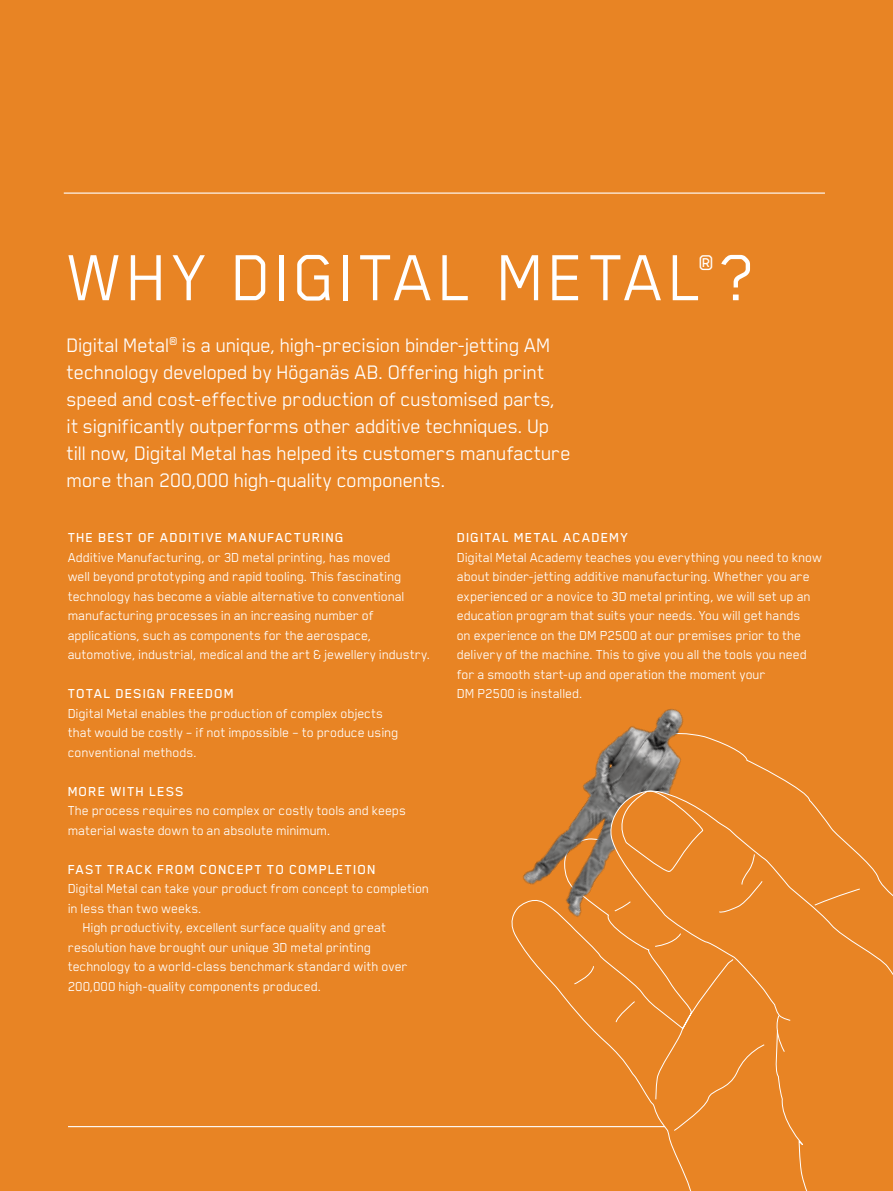
<style>
.page{position:relative;width:893px;height:1191px;background:#e88424}
.page>*{position:absolute;margin:0;border:0;box-sizing:border-box;transform-origin:0 0}
.t1{font:75px "Blender";letter-spacing:.04em;color:#fff}
.t2{font:24.45px "Blender";color:#fff}
.t3{font:22.5px/27px "Blender";letter-spacing:-.02em;color:#fff}
.t4{font:15px/19.5px "Blender";letter-spacing:-.01em;color:#fff}
.t5{font:500 15px "Blender";letter-spacing:.065em;color:#fff}
</style>
<div class="page">
<svg style="left:504px;top:1023px;width:261px;height:168px"></svg>
<svg style="left:775px;top:1023px;width:33px;height:168px"></svg>
<img style="left:511px;top:709px;width:280px;height:314px">
<svg style="left:607px;top:784px;width:286px;height:237px"></svg>
<svg style="left:608px;top:783px;width:155px;height:130px"></svg>
<hr style="left:64px;top:192px;width:761px;height:2px;background:#fff">
<hr style="left:68px;top:1126px;width:597px;height:1px;background:#fff">
<h1 class="t1" style="left:68px;top:237px;width:687px">WHY DIGITAL METAL ?</h1>
<h2 class="t2" style="left:699px;top:249px;width:17px">®</h2>
<p class="t3" style="left:67px;top:331px;width:506px">Digital Metal<sup>®</sup> is a unique, high-precision binder-jetting AM technology developed by Höganäs AB. Offering high print speed and cost-effective production of customised parts, it significantly outperforms other additive techniques. Up till now, Digital Metal has helped its customers manufacture more than 200,000 high-quality components.</p>
<p class="t5" style="left:68px;top:529px;width:278px">THE BEST OF ADDITIVE MANUFACTURING</p>
<p class="t4" style="left:68px;top:547px;width:364px">Additive Manufacturing, or 3D metal printing, has moved<br>well beyond prototyping and rapid tooling. This fascinating technology has become a viable alternative to conventional manufacturing processes in an increasing number of applications, such as components for the aerospace, automotive, industrial, medical and the art &amp; jewellery industry.</p>
<p class="t5" style="left:68px;top:685px;width:168px">TOTAL DESIGN FREEDOM</p>
<p class="t4" style="left:68px;top:703px;width:332px">Digital Metal enables the production of complex objects that would be costly – if not impossible – to produce using conventional methods.</p>
<p class="t5" style="left:68px;top:783px;width:118px">MORE WITH LESS</p>
<p class="t4" style="left:68px;top:800px;width:340px">The process requires no complex or costly tools and keeps material waste down to an absolute minimum.</p>
<p class="t5" style="left:68px;top:861px;width:309px">FAST TRACK FROM CONCEPT TO COMPLETION</p>
<p class="t4" style="left:68px;top:878px;width:363px">Digital Metal can take your product from concept to completion</p>
<p class="t4" style="left:68px;top:898px;width:135px">in less than two weeks.</p>
<p class="t4" style="left:83px;top:917px;width:305px">High productivity, excellent surface quality and great</p>
<p class="t4" style="left:68px;top:937px;width:305px">resolution have brought our unique 3D metal printing</p>
<p class="t4" style="left:68px;top:956px;width:342px">technology to a world-class benchmark standard with over</p>
<p class="t4" style="left:68px;top:976px;width:255px">200,000 high-quality components produced.</p>
<p class="t5" style="left:457px;top:529px;width:173px">DIGITAL METAL ACADEMY</p>
<p class="t4" style="left:457px;top:547px;width:367px">Digital Metal Academy teaches you everything you need to know about binder-jetting additive manufacturing. Whether you are experienced or a novice to 3D metal printing, we will set up an education program that suits your needs. You will get hands<br>on experience on the DM P2500 at our premises prior to the delivery of the machine. This to give you all the tools you need for a smooth start-up and operation the moment your<br>DM P2500 is installed.</p>
</div>
